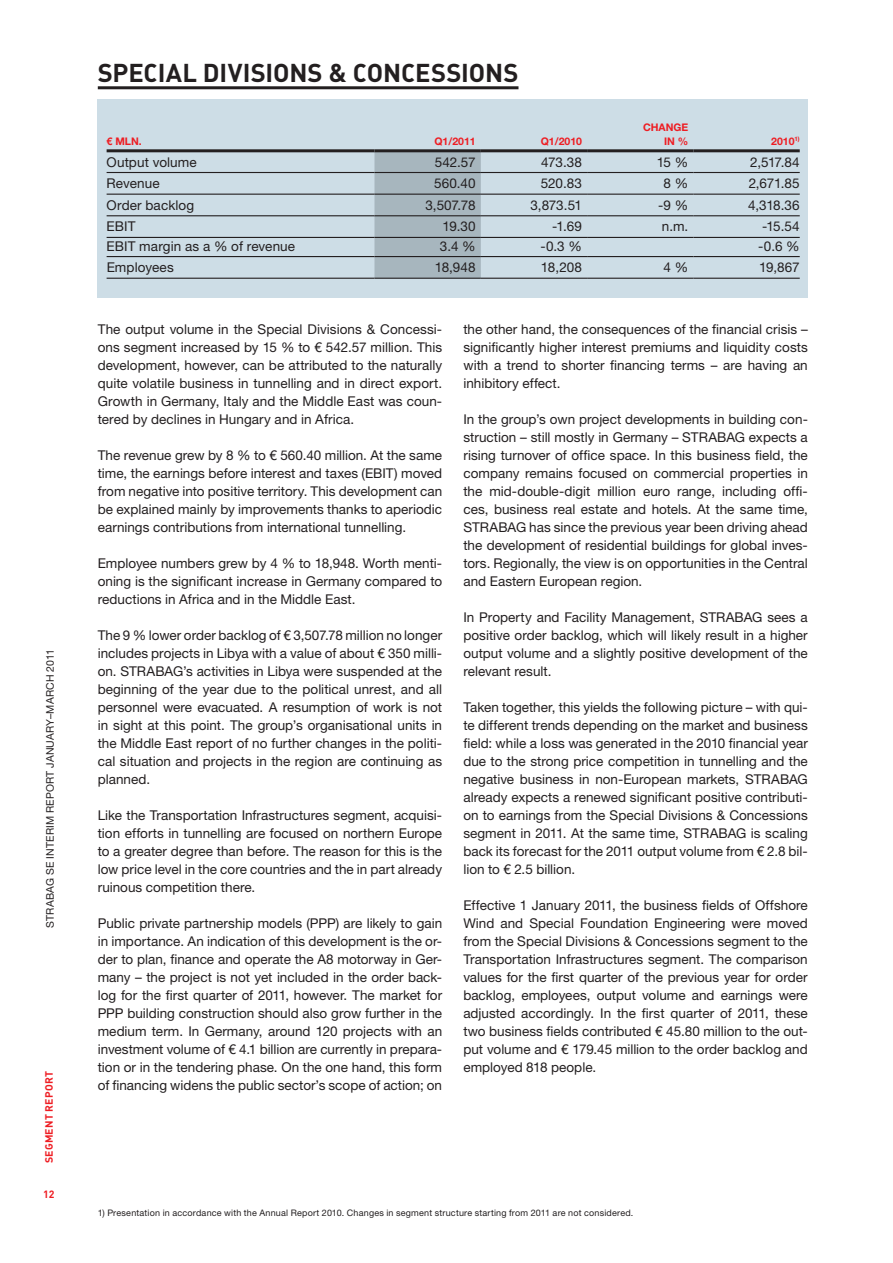
<style>
.page{position:relative;width:893px;height:1263px;background:#fff}
.page>*{position:absolute;margin:0;border:0;box-sizing:border-box;transform-origin:0 0}
.t1{font:700 25.5px "DIN Pro";color:#231f20}
.t2{font:13.5px/18px "Helvetica Neue LT Pro";color:#231f20;text-align:justify}
.t3{font:10.5px "Helvetica Neue LT Pro";letter-spacing:.015em;color:#231f20}
.t4{font:700 10.5px/13.5px "Helvetica Neue LT Pro";color:#ee1d23;text-align:right}
.t5{font:700 10.5px "DIN Pro";letter-spacing:.02em;color:#ee1d23}
.t6{font:9px "Helvetica Neue LT Pro";letter-spacing:.02em;color:#231f20}
</style>
<div class="page">
<hr style="left:98px;top:86px;width:420px;height:3px;background:#231f20">
<div style="left:98px;top:100px;width:710px;height:198px;background:#cddde6"></div>
<svg style="left:374px;top:152px;width:107px;height:126px;background:#a5b3bb"></svg>
<hr style="left:374px;top:172px;width:107px;height:1px;background:#231f20">
<hr style="left:481px;top:172px;width:106px;height:1px;background:#231f20">
<hr style="left:587px;top:172px;width:106px;height:1px;background:#231f20">
<hr style="left:693px;top:172px;width:107px;height:1px;background:#231f20">
<hr style="left:374px;top:194px;width:107px;height:1px;background:#231f20">
<hr style="left:481px;top:194px;width:106px;height:1px;background:#231f20">
<hr style="left:587px;top:194px;width:106px;height:1px;background:#231f20">
<hr style="left:693px;top:194px;width:107px;height:1px;background:#231f20">
<hr style="left:374px;top:215px;width:107px;height:1px;background:#231f20">
<hr style="left:481px;top:215px;width:106px;height:1px;background:#231f20">
<hr style="left:587px;top:215px;width:106px;height:1px;background:#231f20">
<hr style="left:693px;top:215px;width:107px;height:1px;background:#231f20">
<hr style="left:374px;top:237px;width:107px;height:1px;background:#231f20">
<hr style="left:481px;top:237px;width:106px;height:1px;background:#231f20">
<hr style="left:587px;top:237px;width:106px;height:1px;background:#231f20">
<hr style="left:693px;top:237px;width:107px;height:1px;background:#231f20">
<hr style="left:374px;top:256px;width:107px;height:1px;background:#231f20">
<hr style="left:481px;top:256px;width:106px;height:1px;background:#231f20">
<hr style="left:587px;top:256px;width:106px;height:1px;background:#231f20">
<hr style="left:693px;top:256px;width:107px;height:1px;background:#231f20">
<hr style="left:374px;top:278px;width:107px;height:1px;background:#231f20">
<hr style="left:481px;top:278px;width:106px;height:1px;background:#231f20">
<hr style="left:587px;top:278px;width:106px;height:1px;background:#231f20">
<hr style="left:693px;top:278px;width:107px;height:1px;background:#231f20">
<hr style="left:107px;top:149px;width:267px;height:3px;background:#231f20">
<hr style="left:374px;top:149px;width:107px;height:3px;background:#231f20">
<hr style="left:481px;top:149px;width:106px;height:3px;background:#231f20">
<hr style="left:587px;top:149px;width:106px;height:3px;background:#231f20">
<hr style="left:693px;top:149px;width:107px;height:3px;background:#231f20">
<hr style="left:107px;top:172px;width:267px;height:1px;background:#231f20">
<hr style="left:107px;top:194px;width:267px;height:1px;background:#231f20">
<hr style="left:107px;top:215px;width:267px;height:1px;background:#231f20">
<hr style="left:107px;top:237px;width:267px;height:1px;background:#231f20">
<hr style="left:107px;top:256px;width:267px;height:1px;background:#231f20">
<hr style="left:107px;top:278px;width:267px;height:1px;background:#231f20">
<p class="t3" style="left:43px;top:928px;width:280px;rotate:-90deg">strabag SE Interi m Report January–March 2011</p>
<p class="t5" style="left:42px;top:1163px;width:94px;rotate:-90deg">Segment Report</p>
<p class="t5" style="left:43px;top:1187px;width:13px">12</p>
<h1 class="t1" style="left:98px;top:55px;width:15px">SPECIAL</h1>
<h1 class="t1" style="left:203px;top:55px;width:14px">DIVISIONS</h1>
<h1 class="t1" style="left:329px;top:55px;width:41px">&amp; CONCESSIONS</h1>
<p class="t4" style="left:107px;top:134px;width:37px">€ MLN.</p>
<p class="t4" style="left:434px;top:134px;width:43px">Q1/2011</p>
<p class="t4" style="left:541px;top:134px;width:43px">Q1/2010</p>
<p class="t4" style="left:643px;top:121px;width:47px">CHANGE<br>IN %</p>
<p class="t4" style="left:771px;top:134px;width:30px">2010<sup>1)</sup></p>
<p class="t2" style="left:107px;top:152px;width:92px">Output volume</p>
<p class="t2" style="left:435px;top:152px;width:42px">542.57</p>
<p class="t2" style="left:541px;top:152px;width:42px">473.38</p>
<p class="t2" style="left:657px;top:152px;width:33px">15 %</p>
<p class="t2" style="left:750px;top:152px;width:51px">2,517.84</p>
<p class="t2" style="left:107px;top:174px;width:55px">Revenue</p>
<p class="t2" style="left:434px;top:174px;width:43px">560.40</p>
<p class="t2" style="left:541px;top:174px;width:43px">520.83</p>
<p class="t2" style="left:664px;top:174px;width:26px">8 %</p>
<p class="t2" style="left:749px;top:174px;width:53px">2,671.85</p>
<p class="t2" style="left:107px;top:196px;width:89px">Order backlog</p>
<p class="t2" style="left:425px;top:196px;width:52px">3,507.78</p>
<p class="t2" style="left:530px;top:196px;width:53px">3,873.51</p>
<p class="t2" style="left:658px;top:196px;width:32px">-9 %</p>
<p class="t2" style="left:748px;top:196px;width:53px">4,318.36</p>
<p class="t2" style="left:107px;top:217px;width:30px">EBIT</p>
<p class="t2" style="left:442px;top:217px;width:35px">19.30</p>
<p class="t2" style="left:552px;top:217px;width:31px">-1.69</p>
<p class="t2" style="left:662px;top:217px;width:28px">n.m.</p>
<p class="t2" style="left:762px;top:217px;width:39px">-15.54</p>
<p class="t2" style="left:107px;top:237px;width:190px">EBIT margin as a % of revenue</p>
<p class="t2" style="left:440px;top:237px;width:37px">3.4 %</p>
<p class="t2" style="left:540px;top:237px;width:43px">-0.3 %</p>
<p class="t2" style="left:758px;top:237px;width:43px">-0.6 %</p>
<p class="t2" style="left:107px;top:258px;width:69px">Employees</p>
<p class="t2" style="left:435px;top:258px;width:42px">18,948</p>
<p class="t2" style="left:541px;top:258px;width:43px">18,208</p>
<p class="t2" style="left:664px;top:258px;width:26px">4 %</p>
<p class="t2" style="left:759px;top:258px;width:42px">19,867</p>
<p class="t2" style="left:98px;top:320px;width:346px">The output volume in the Special Divisions &amp; Concessi&shy;ons segment increased by 15 % to € 542.57 million. This development, however, can be attributed to the naturally quite volatile business in tunnelling and in direct export.<br>Growth in Germany, Italy and the Middle East was coun&shy;tered by declines in Hungary and in Africa.</p>
<p class="t2" style="left:98px;top:446px;width:346px">The revenue grew by 8 % to € 560.40 million. At the same time, the earnings before interest and taxes (EBIT) moved from negative into positive territory. This development can be explained mainly by improvements thanks to aperiodic earnings contributions from international tunnelling.</p>
<p class="t2" style="left:98px;top:554px;width:346px">Employee numbers grew by 4 % to 18,948. Worth menti&shy;oning is the significant increase in Germany compared to reductions in Africa and in the M iddle East.</p>
<p class="t2" style="left:98px;top:626px;width:346px">The 9 % lower order backlog of € 3,507.78 million no longer includes projects in Libya with a value of about € 350 milli&shy;on. STRABAG</p>
<p class="t2" style="left:98px;top:662px;width:346px;text-indent:85px">’s activities in Libya were suspended at the beginning of the year due to the political unrest, and all personnel were evacuated. A resumption of work is not in sight at this point. The group’s organisational units in the Middle East report of no further changes in the politi&shy;cal situation and projects in the region are continuing as planned.</p>
<p class="t2" style="left:98px;top:806px;width:346px">Like the Transportation Infrastructures segment, acquisi&shy;tion efforts in tunnelling are focused on northern Europe to a greater degree than before. The reason for this is the low price level in the core countries and the in part already ruinous competition there.</p>
<p class="t2" style="left:98px;top:914px;width:222px">Public private partnership models (PPP</p>
<p class="t2" style="left:98px;top:914px;width:346px;text-indent:238px">) are likely to gain in importance. An indication of this development is the or&shy;der to plan, finance and operate the A8 motorway in Ger&shy;many – the project is not yet included in the order back&shy;log for the first quarter of 2011, however. The market for PPP</p>
<p class="t2" style="left:98px;top:1004px;width:346px;text-indent:30px">building construction should also grow further in the medium term. In Germany, around 120 projects with an investment volume of € 4.1 billion are currently in prepara&shy;tion or in the tendering phase. On the one hand, this form of financing widens the public sector’s scope of action; on</p>
<p class="t2" style="left:463px;top:320px;width:346px">the other hand, the consequences of the financial crisis – significantly higher interest premiums and liquidity costs with a trend to shorter financing terms – are having an inhibitory effect.</p>
<p class="t2" style="left:463px;top:410px;width:346px">In the group’s own project developments in building con&shy;struction – still mostly in Germany – STRABAG</p>
<p class="t2" style="left:463px;top:428px;width:346px;text-indent:285px">expects a rising turnover of office space. In this business field, the company remains focused on commercial properties in the mid-double-digit million euro range, including offi&shy;ces, business real estate and hotels. At the same time, STRABAG</p>
<p class="t2" style="left:463px;top:517px;width:346px;text-indent:66px">has since the previous year been driving ahead the development of residential buildings for global inves&shy;tors. Regionally, the view is on opportunities in the Central and Eastern European region.</p>
<p class="t2" style="left:463px;top:607px;width:247px">In Property and Facility Management, STRABAG</p>
<p class="t2" style="left:463px;top:607px;width:346px;text-indent:304px">sees a positive order backlog, which will likely result in a higher output volume and a slightly positive development of the relevant result.</p>
<p class="t2" style="left:463px;top:697px;width:346px;text-align:left">Taken together, this yields the following picture – with qui&shy;te different trends depending on the market and business field: while a loss was generated in the 2010 financial year due to the strong price competition in tunnelling and the negative business in non-European markets, STRABAG<br>already expects a renewed significant positive contributi&shy;on to earnings from the Special Divisions &amp; Concessions segment in 2011. At the same time, STRABAG</p>
<p class="t2" style="left:463px;top:823px;width:346px;text-indent:288px">is scaling back its forecast for the 2011 output volume from € 2.8 bil&shy;lion to € 2.5 billion.</p>
<p class="t2" style="left:463px;top:895px;width:346px">Effective 1 January 2011, the business fields of Offshore Wind and Special Foundation Engineering were moved from the Special Divisions &amp; Concessions segment to the Transportation Infrastructures segment. The comparison values for the first quarter of the previous year for order backlog, employees, output volume and earnings were adjusted accordingly. In the first quarter of 2011, these two business fields contributed € 45.80 million to the out&shy;put volume and € 179.45 million to the order backlog and employed 818 people.</p>
<p class="t6" style="left:98px;top:1207px;width:537px">1) Presentation in accordance with the Annual Report 2010. Changes in segment structure starting from 2011 are not considered.</p>
</div>
